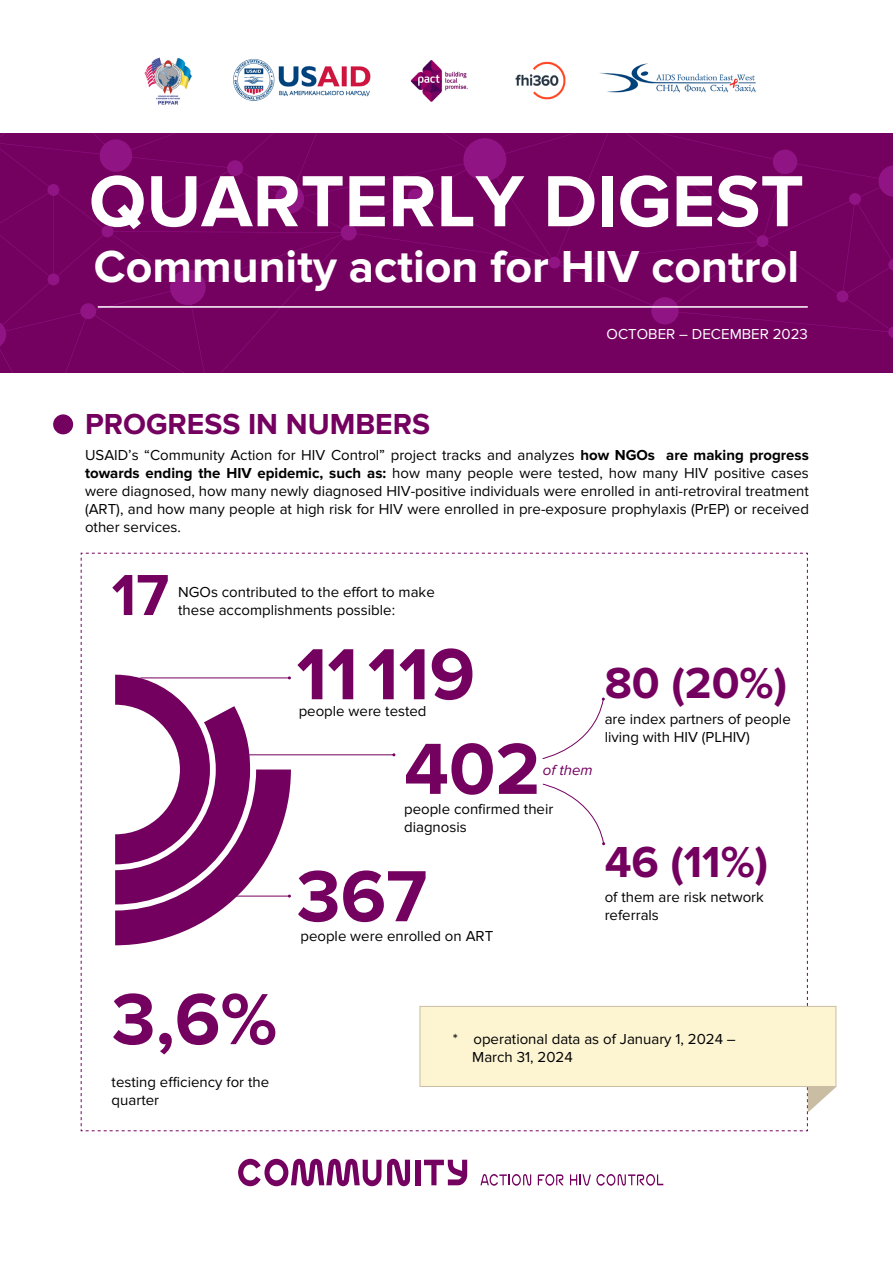
<style>
.page{position:relative;width:893px;height:1263px;background:#fff}
.page>*{position:absolute;margin:0;border:0;box-sizing:border-box;transform-origin:0 0}
.t1{font:700 75px "Proxima Nova";color:#fff}
.t2{font:700 75px "Proxima Nova";color:#74005f}
.t3{font:700 60px "Proxima Nova";color:#74005f}
.t4{font:700 46.5px "Proxima Nova";color:#fff}
.t5{font:700 45px "Proxima Nova";color:#74005f}
.t6{font:700 30px "Proxima Nova";color:#74005f}
.t7{font:15px/18px "Proxima Nova";color:#000}
.t8{font:15px "Proxima Nova";color:#fff}
.t9{font:italic 15px "Proxima Nova";color:#74005f}
.s1{font-weight:700}
</style>
<div class="page">
<img style="left:144px;top:57px;width:612px;height:48px">
<div style="left:0;top:233px;width:785px;height:139px;background:#74005f"></div>
<div style="left:0;top:133px;width:416px;height:100px;background:#74005f"></div>
<div style="left:0;top:189px;width:54px;height:91px;background:#74005f"></div>
<div style="left:80px;top:303px;width:16px;height:16px;background:#911485;border-radius:50%"></div>
<div style="left:170px;top:269px;width:36px;height:36px;background:#911485;border-radius:50%"></div>
<div style="left:341px;top:225px;width:16px;height:15px;background:#911485;border-radius:50%"></div>
<div style="left:408px;top:189px;width:16px;height:16px;background:#911485;border-radius:50%"></div>
<div style="left:100px;top:139px;width:32px;height:33px;background:#911485;border-radius:50%"></div>
<div style="left:227px;top:160px;width:16px;height:16px;background:#911485;border-radius:50%"></div>
<div style="left:275px;top:185px;width:29px;height:29px;background:#911485;border-radius:50%"></div>
<div style="left:48px;top:274px;width:11px;height:11px;background:#911485;border-radius:50%"></div>
<div style="left:47px;top:184px;width:12px;height:12px;background:#911485;border-radius:50%"></div>
<div style="left:102px;top:226px;width:11px;height:11px;background:#911485;border-radius:50%"></div>
<svg style="left:0;top:320px;width:6px;height:29px"></svg>
<div style="left:416px;top:133px;width:477px;height:205px;background:#74005f"></div>
<hr style="left:98px;top:306px;width:710px;height:2px;background:#fff">
<div style="left:53px;top:414px;width:20px;height:20px;background:#74005f;border-radius:50%"></div>
<svg style="left:238px;top:1159px;width:143px;height:27px"></svg>
<svg style="left:387px;top:1159px;width:23px;height:27px"></svg>
<div style="left:415px;top:1160px;width:5px;height:25px;background:#74005f"></div>
<svg style="left:424px;top:1160px;width:43px;height:25px"></svg>
<svg style="left:480px;top:1174px;width:51px;height:12px"></svg>
<svg style="left:538px;top:1174px;width:26px;height:12px"></svg>
<svg style="left:570px;top:1174px;width:93px;height:12px"></svg>
<svg style="left:81px;top:553px;width:755px;height:578px"></svg>
<p class="t1" style="left:89px;top:158px;width:717px">QUARTERLY DIGEST</p>
<p class="t4" style="left:94px;top:240px;width:707px">Community action for HIV control</p>
<p class="t8" style="left:607px;top:326px;width:203px">OCTOBER – DECEMBER 2023</p>
<p class="t6" style="left:85px;top:407px;width:346px">PROGRESS IN NUMBERS</p>
<p class="t7" style="left:85px;top:447px;width:725px;text-align:justify">USAID’s “Community Action for HIV Control” project tracks and analyzes <span class="s1">how NGOs are making progress towards ending the HIV epidemic, such as:</span> how many people were tested, how many HIV positive cases were diagnosed, how many newly diagnosed HIV-positive individuals were enrolled in anti-retroviral treatment (ART), and how many people at high risk for HIV were enrolled in pre-exposure prophylaxis (PrEP) or received other services.</p>
<p class="t3" style="left:112px;top:560px;width:59px">17</p>
<p class="t7" style="left:178px;top:583px;width:258px">NGOs contributed to the effort to make these accomplishments possible:</p>
<p class="t2" style="left:297px;top:631px;width:180px">11119</p>
<p class="t7" style="left:299px;top:703px;width:129px">people were tested</p>
<p class="t2" style="left:404px;top:726px;width:138px">402</p>
<p class="t7" style="left:404px;top:800px;width:151px">people confirmed their diagnosis</p>
<p class="t2" style="left:297px;top:853px;width:132px">367</p>
<p class="t7" style="left:300px;top:927px;width:194px">people were enrolled on ART</p>
<p class="t9" style="left:543px;top:762px;width:51px">of them</p>
<p class="t5" style="left:605px;top:657px;width:184px">80 (20%)</p>
<p class="t7" style="left:605px;top:710px;width:188px">are index partners of people living with HIV (PLHIV)</p>
<p class="t5" style="left:605px;top:836px;width:165px">46 (11%)</p>
<p class="t7" style="left:605px;top:888px;width:161px">of them are risk network referrals</p>
<p class="t2" style="left:112px;top:976px;width:167px">3,6%</p>
<p class="t7" style="left:112px;top:1072px;width:159px">testing efficiency for the quarter</p>
<p class="t7" style="left:472px;top:1030px;width:265px;text-indent:-19px">* operational data as of January 1, 2024 –<br>March 31, 2024</p>
</div>
